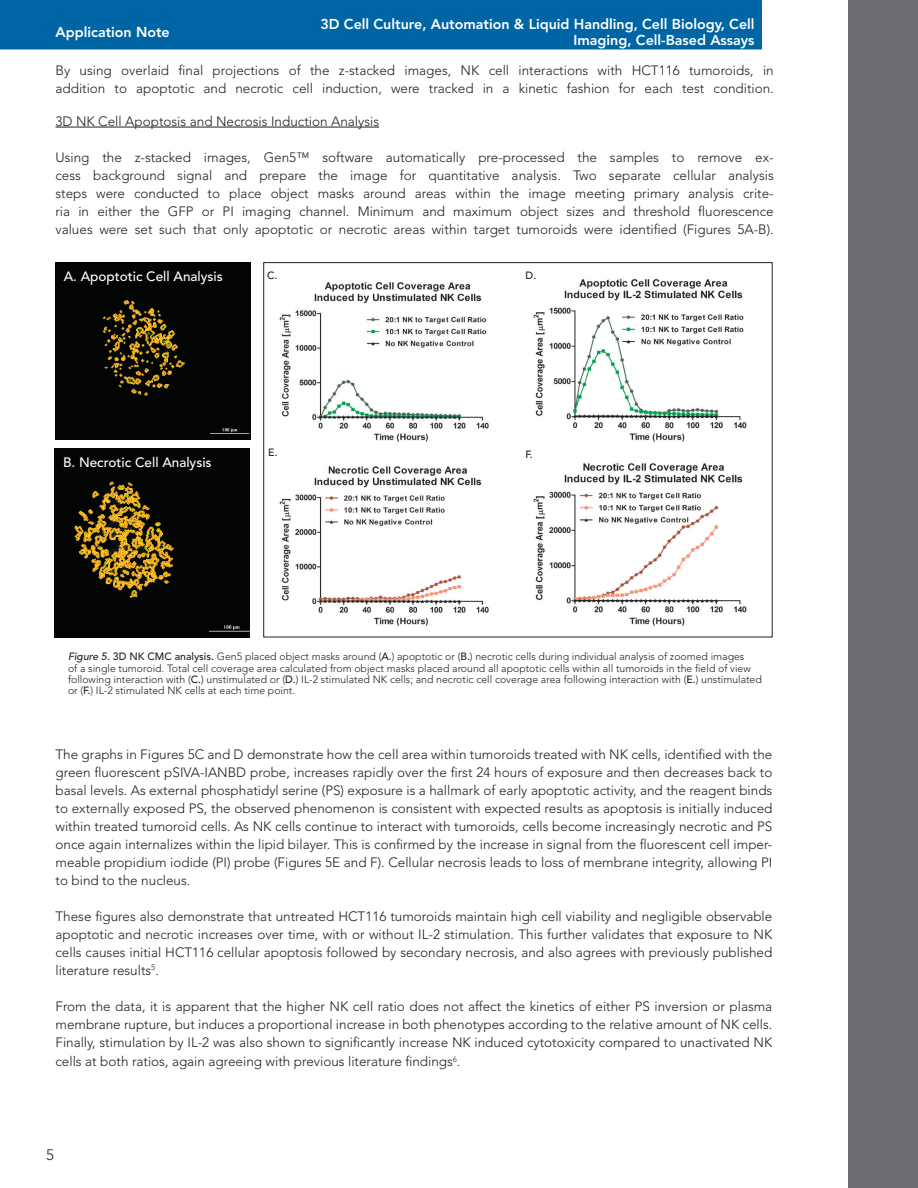
<style>
.page{position:relative;width:918px;height:1188px;background:#fff}
.page>*{position:absolute;margin:0;border:0;box-sizing:border-box;transform-origin:0 0}
.t1{font:300 15px "Avenir LT Std";color:#231f20}
.t2{font:800 14.25px/15.8px "Avenir LT Std";color:#fff;text-align:right}
.t3{font:300 13.5px/18px "Avenir LT Std";color:#231f20;text-align:justify}
.t4{font:500 13.5px "Avenir LT Std";color:#fff}
.t5{font:300 10.5px/11.2px "Avenir LT Std";color:#231f20}
.t6{font:500 10.5px "Avenir LT Std";color:#231f20}
.s1{font-weight:500;font-style:italic}
.s2{font-weight:500}
</style>
<div class="page">
<div style="left:848px;top:0;width:70px;height:1188px;background:#6c6d70"></div>
<div style="left:0;top:0;width:762px;height:50px;background:#0065a4"></div>
<hr style="left:56px;top:127px;width:323px;height:1px;background:#231f20">
<img style="left:279px;top:279px;width:468px;height:347px">
<img style="left:56px;top:262px;width:194px;height:178px">
<img style="left:55px;top:448px;width:195px;height:189px">
<p class="t2" style="left:321px;top:16px;width:436px">3D Cell Culture, Automation &amp; Liquid Handling, Cell Biology, Cell<br>Imaging, Cell-Based Assays</p>
<p class="t2" style="left:56px;top:25px;width:116px">Application Note</p>
<p class="t3" style="left:56px;top:61px;width:720px">By using overlaid final projections of the z-stacked images, NK cell interactions with HCT116 tumoroids, in addition to apoptotic and necrotic cell induction, were tracked in a kinetic fashion for each test condition.</p>
<p class="t3" style="left:56px;top:112px;width:325px">3D NK Cell Apoptosis and Necrosis Induction Analysis</p>
<p class="t3" style="left:56px;top:148px;width:720px">Using the z-stacked images, Gen5™ software automatically pre-processed the samples to remove ex&shy;cess background signal and prepare the image for quantitative analysis. Two separate cellular analysis steps were conducted to place object masks around areas within the image meeting primary analysis crite&shy;ria in either the GFP or PI imaging channel. Minimum and maximum object sizes and threshold fluorescence values were set such that only apoptotic or necrotic areas within target tumoroids were identified (Figures 5A-B).</p>
<p class="t4" style="left:64px;top:268px;width:161px">A. Apoptotic Cell Analysis</p>
<p class="t6" style="left:267px;top:269px;width:12px">C.</p>
<p class="t6" style="left:526px;top:269px;width:12px">D.</p>
<p class="t4" style="left:63px;top:454px;width:150px">B. Necrotic Cell Analysis</p>
<p class="t6" style="left:268px;top:447px;width:11px">E.</p>
<p class="t6" style="left:526px;top:448px;width:9px">F.</p>
<p class="t5" style="left:68px;top:651px;width:695px"><span class="s1">Figure 5.</span> <span class="s2">3D NK CMC analysis.</span> Gen5 placed object masks around (<span class="s2">A.</span>) apoptotic or (<span class="s2">B.</span>) necrotic cells during individual analysis of zoomed images<br>of a single tumoroid. Total cell coverage area calculated from object masks placed around all apoptotic cells within all tumoroids in the field of view following interaction with (<span class="s2">C.</span>) unstimulated or (<span class="s2">D.</span>) IL-2 stimulated NK cells; and necrotic cell coverage area following interaction with (<span class="s2">E.</span>) unstimulated or (<span class="s2">F.</span>) IL-2 stimulated NK cells at each time point.</p>
<p class="t3" style="left:56px;top:745px;width:718px">The graphs in Figures 5C and D demonstrate how the cell area within tumoroids treated with NK cells, identified with the green fluorescent pSIVA-IANBD probe, increases rapidly over the first 24 hours of exposure and then decreases back to basal levels. As external phosphatidyl serine (PS) exposure is a hallmark of early apoptotic activity, and the reagent binds to externally exposed PS, the observed phenomenon is consistent with expected results as apoptosis is initially induced within treated tumoroid cells. As NK cells continue to interact with tumoroids, cells become increasingly necrotic and PS once again internalizes within the lipid bilayer. This is confirmed by the increase in signal from the fluorescent cell imper&shy;meable propidium iodide (PI) probe (Figures 5E and F). Cellular necrosis leads to loss of membrane integrity, allowing PI to bind to the nucleus.</p>
<p class="t3" style="left:56px;top:907px;width:718px">These figures also demonstrate that untreated HCT116 tumoroids maintain high cell viability and negligible observable apoptotic and necrotic increases over time, with or without IL-2 stimulation. This further validates that exposure to NK cells causes initial HCT116 cellular apoptosis followed by secondary necrosis, and also agrees with previously published literature results<sup>5</sup>.</p>
<p class="t3" style="left:56px;top:997px;width:718px">From the data, it is apparent that the higher NK cell ratio does not affect the kinetics of either PS inversion or plasma membrane rupture, but induces a proportional increase in both phenotypes according to the relative amount of NK cells.<br>Finally, stimulation by IL-2 was also shown to significantly increase NK induced cytotoxicity compared to unactivated NK</p>
<p class="t3" style="left:56px;top:1053px;width:406px">cells at both ratios, again agreeing with previous literature findings<sup>6</sup>.</p>
<p class="t1" style="left:46px;top:1146px;width:9px">5</p>
</div>
